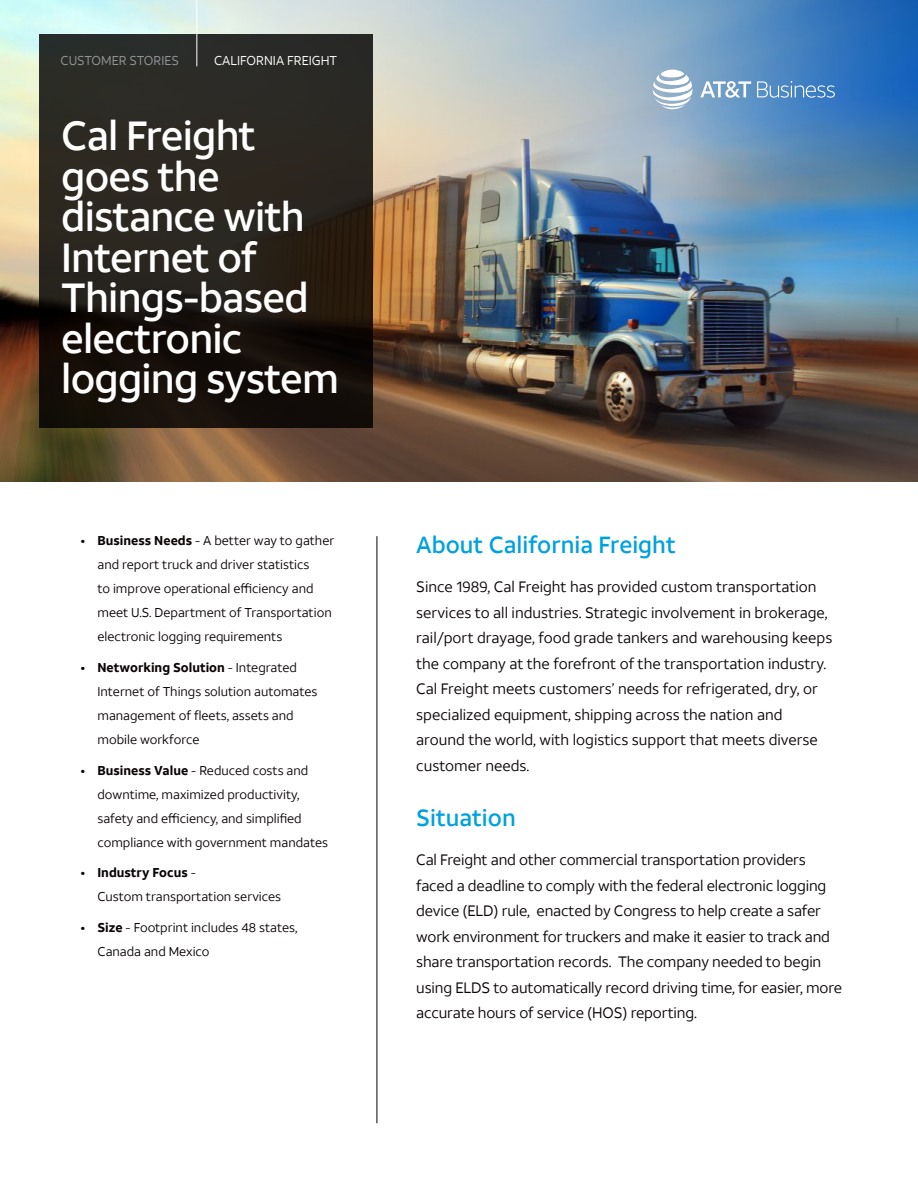
<style>
.page{position:relative;width:918px;height:1188px;background:#fff}
.page>*{position:absolute;margin:0;border:0;box-sizing:border-box;transform-origin:0 0}
.t1{font:500 40.5px/40.5px "ATT Aleck Sans";letter-spacing:-.02em;color:#fff}
.t2{font:500 23.25px "ATT Aleck Sans";color:#00a1df}
.t3{font:15px/25.5px "ATT Aleck Sans";letter-spacing:-.01em;color:#090304}
.t4{font:12.75px/24px "ATT Aleck Sans";color:#090304}
.t5{font:12.75px "ATT Aleck Sans";color:#fff}
.t6{font:12.75px "ATT Aleck Sans";color:#939598}
.s1{font-weight:700}
</style>
<div class="page">
<img style="left:0;top:0;width:918px;height:482px">
<svg style="left:39px;top:34px;width:334px;height:394px;background:#231f19"></svg>
<hr style="left:377px;top:536px;width:1px;height:587px;background:#090304">
<hr style="left:196px;top:0;width:1px;height:66px;background:#fff">
<svg style="left:653px;top:70px;width:39px;height:39px"></svg>
<svg style="left:700px;top:81px;width:51px;height:17px"></svg>
<svg style="left:757px;top:81px;width:78px;height:17px"></svg>
<p class="t6" style="left:61px;top:53px;width:120px">CUSTOMER STORIES</p>
<p class="t5" style="left:214px;top:53px;width:125px">CALIFORNIA FREIGHT</p>
<h1 class="t1" style="left:61px;top:116px;width:279px">Cal Freight goes the distance with<br>Internet of<br>Things-based electronic logging system</h1>
<p class="t4" style="left:97px;top:529px;width:238px;text-indent:-16px"><span class="s1">• Business Needs</span> - A better way to gather and report truck and driver statistics<br>to improve operational efficiency and meet U.S. Department of Transportation electronic logging requirements</p>
<p class="t4" style="left:97px;top:655px;width:221px;text-indent:-16px"><span class="s1">• Networking Solution</span> - Integrated<br>Internet of Things solution automates management of fleets, assets and mobile workforce</p>
<p class="t4" style="left:97px;top:758px;width:232px;text-indent:-16px"><span class="s1">• Business Value</span> - Reduced costs and downtime, maximized productivity, safety and efficiency, and simplified compliance with government mandates</p>
<p class="t4" style="left:97px;top:861px;width:185px;text-indent:-16px"><span class="s1">• Industry Focus</span> -<br>Custom transportation services</p>
<p class="t4" style="left:97px;top:916px;width:202px;text-indent:-16px"><span class="s1">• Size</span> - Footprint includes 48 states,<br>Canada and Mexico</p>
<h2 class="t2" style="left:416px;top:531px;width:261px">About California Freight</h2>
<p class="t3" style="left:416px;top:574px;width:418px">Since 1989, Cal Freight has provided custom transportation services to all industries. Strategic involvement in brokerage, rail/port drayage, food grade tankers and warehousing keeps the company at the forefront of the transportation industry.<br>Cal Freight meets customers’ needs for refrigerated, dry, or specialized equipment, shipping across the nation and around the world, with logistics support that meets diverse customer needs.</p>
<h2 class="t2" style="left:416px;top:804px;width:101px">Situation</h2>
<p class="t3" style="left:416px;top:847px;width:427px">Cal Freight and other commercial transportation providers faced a deadline to comply with the federal electronic logging device (ELD) rule, enacted by Congress to help create a safer work environment for truckers and make it easier to track and share transportation records. The company needed to begin using ELDS to automatically record driving time, for easier, more accurate hours of service (HOS) reporting.</p>
</div>
